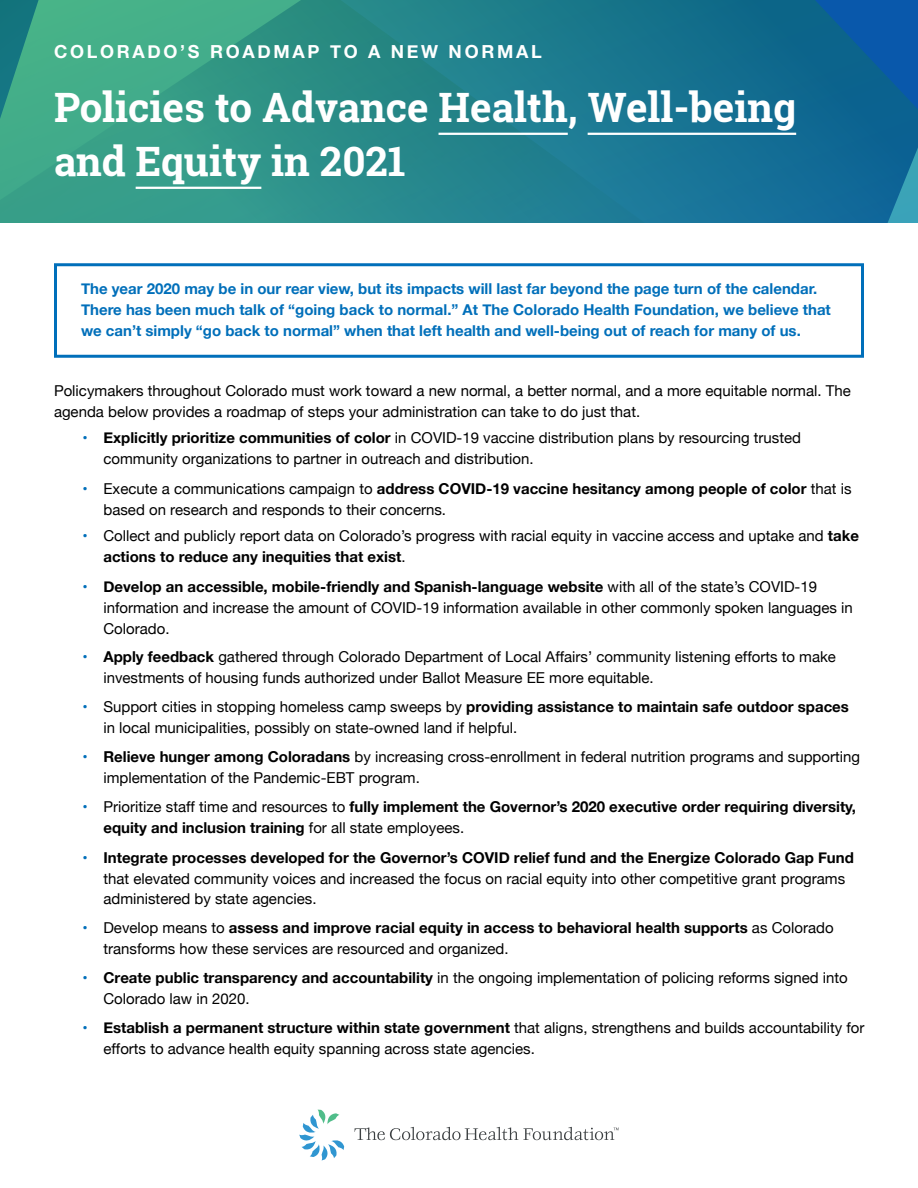
<style>
.page{position:relative;width:918px;height:1188px;background:#fff}
.page>*{position:absolute;margin:0;border:0;box-sizing:border-box;transform-origin:0 0}
.Cover_Headline{font:700 40.5px/54px "Roboto Slab";color:#fff}
.Cover_Headline-2{font:700 18px "Helvetica Neue";letter-spacing:.15em;color:#fff}
.Headline__Page_1{font:15px/21px "Helvetica Neue";color:#000}
.Headline__Page_1-2{font:700 15px/21px "Helvetica Neue";color:#006fba}
.t1{font:700 15px/21px "Helvetica Neue";color:#000}
.s1{font-weight:700;color:#006fba}
.s2{font-weight:700}
.s3{color:#006fba}
.s4{font-weight:400}
</style>
<div class="page">
<svg style="left:0;top:0;width:918px;height:222px;background:#25858d"></svg>
<hr style="left:439px;top:133px;width:129px;height:2px;background:#fff">
<hr style="left:588px;top:133px;width:208px;height:2px;background:#fff">
<hr style="left:136px;top:187px;width:125px;height:2px;background:#fff">
<div style="left:54px;top:263px;width:810px;height:95px;border:3px solid #006fba"></div>
<svg style="left:299px;top:1110px;width:45px;height:51px"></svg>
<svg style="left:355px;top:1127px;width:264px;height:13px"></svg>
<p class="Cover_Headline-2" style="left:54px;top:38px;width:489px">COLORADO’S ROADMAP TO A NEW NORMAL</p>
<p class="Cover_Headline" style="left:54px;top:80px;width:744px">Policies to Advance Health, Well-being and Equity in 2021</p>
<p class="Headline__Page_1-2" style="left:81px;top:279px;width:751px">The year 2020 may be in our rear view, but its impacts will last far beyond the page turn of the calendar.<br>There has been much talk of “going back to normal.” At The Colorado Health Foundation, we believe that we can’t simply “go back to normal” when that left health and well-being out of reach for many of us.</p>
<p class="Headline__Page_1" style="left:54px;top:381px;width:798px">Policymakers throughout Colorado must work toward a new normal, a better normal, and a more equitable normal. The agenda below provides a roadmap of steps your administration can take to do just that.</p>
<p class="Headline__Page_1" style="left:104px;top:428px;width:699px;text-indent:-21px"><span class="s1">•</span> <span class="s2">Explicitly prioritize communities of color</span> in COVID-19 vaccine distribution plans by resourcing trusted community organizations to partner in outreach and distribution.</p>
<p class="Headline__Page_1" style="left:104px;top:479px;width:750px;text-indent:-21px"><span class="s1">•</span> Execute a communications campaign to <span class="s2">address COVID-19 vaccine hesitancy among people of color</span> that is based on research and responds to their concerns.</p>
<p class="Headline__Page_1" style="left:103px;top:526px;width:757px;text-indent:-21px"><span class="s1">•</span> Collect and publicly report data on Colorado’s progress with racial equity in vaccine access and uptake and <span class="s2">take actions to reduce any inequities that exist</span>.</p>
<p class="Headline__Page_1" style="left:103px;top:577px;width:751px;text-indent:-21px"><span class="s1">•</span> <span class="s2">Develop an accessible, mobile-friendly and Spanish-language website</span> with all of the state’s COVID-19 information and increase the amount of COVID-19 information available in other commonly spoken languages in<br>Colorado.</p>
<p class="Headline__Page_1" style="left:103px;top:648px;width:734px;text-indent:-21px"><span class="s1">•</span> <span class="s2">Apply feedback</span> gathered through Colorado Department of Local Affairs’ community listening efforts to make investments of housing funds authorized under Ballot Measure EE more equitable.</p>
<p class="Headline__Page_1" style="left:103px;top:697px;width:747px;text-indent:-21px"><span class="s1">•</span> Support cities in stopping homeless camp sweeps by <span class="s2">providing assistance to maintain safe outdoor spaces </span>in local municipalities, possibly on state-owned land if helpful.</p>
<p class="Headline__Page_1" style="left:103px;top:747px;width:758px;text-indent:-21px"><span class="s1">•</span> <span class="s2">Relieve hunger among Coloradans</span> by increasing cross-enrollment in federal nutrition programs and supporting implementation of the Pandemic-EBT program.</p>
<p class="t1" style="left:103px;top:796px;width:754px;text-indent:-21px"><span class="s3">•</span> <span class="s4">Prioritize staff time and resources to</span> fully implement the Governor’s 2020 executive order requiring diversity, equity and inclusion training <span class="s4">for all state employees.</span></p>
<p class="Headline__Page_1" style="left:103px;top:848px;width:752px;text-indent:-21px"><span class="s1">•</span> <span class="s2">Integrate processes developed for the Governor’s COVID relief fund and the</span> <span class="s2">Energize Colorado Gap Fund </span>that elevated community voices and increased the focus on racial equity into other competitive grant programs administered by state agencies.</p>
<p class="Headline__Page_1" style="left:103px;top:918px;width:732px;text-indent:-21px"><span class="s1">•</span> Develop means to <span class="s2">assess and improve racial equity in access to behavioral health supports</span> as Colorado transforms how these services are resourced and organized.</p>
<p class="Headline__Page_1" style="left:103px;top:968px;width:746px;text-indent:-21px"><span class="s1">•</span> <span class="s2">Create public transparency and accountability</span> in the ongoing implementation of policing reforms signed into<br>Colorado law in 2020.</p>
<p class="Headline__Page_1" style="left:103px;top:1018px;width:763px;text-indent:-21px"><span class="s1">•</span> <span class="s2">Establish a permanent structure within state government</span> that aligns, strengthens and builds accountability for efforts to advance health equity spanning across state agencies.</p>
</div>
